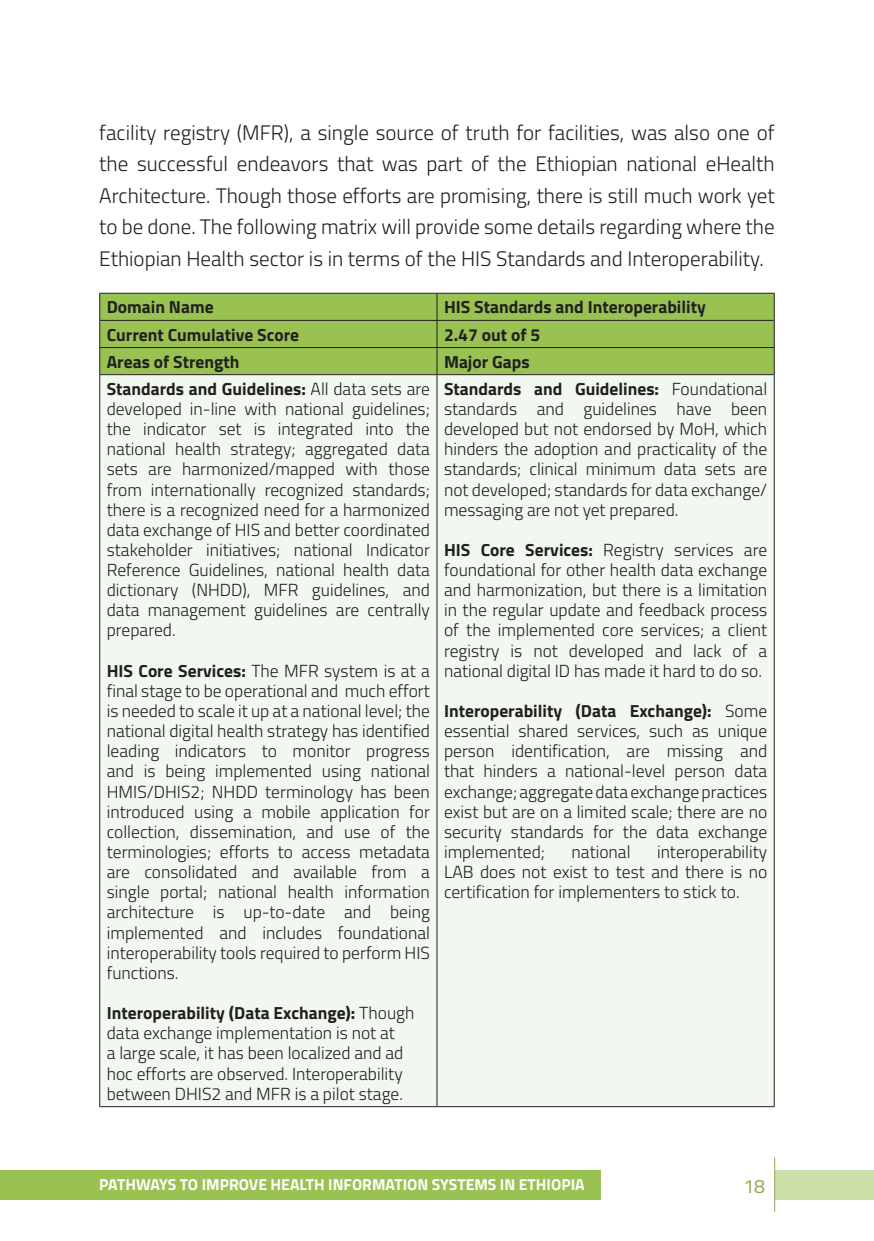
<style>
.page{position:relative;width:874px;height:1241px;background:#fff}
.page>*{position:absolute;margin:0;border:0;box-sizing:border-box;transform-origin:0 0}
.t1{font:300 21px/31.5px "Titillium";color:#231f20;text-align:justify}
.t2{font:19.25px "Titillium";color:#8fa655}
.t3{font:300 17.5px/20.1px "Titillium";color:#231f20;text-align:justify}
.t4{font:700 17.5px "Titillium";color:#231f20}
.t5{font:700 15.75px "Titillium";color:#fff}
.s1{font-weight:700}
</style>
<div class="page">
<div style="left:0;top:1169px;width:600px;height:30px;background:#99c253"></div>
<div style="left:774px;top:1169px;width:99px;height:30px;background:#cce0a9"></div>
<hr style="left:773px;top:1157px;width:1px;height:54px;background:#8fa655">
<div style="left:100px;top:294px;width:673px;height:80px;background:#99c253"></div>
<div style="left:100px;top:375px;width:673px;height:730px;background:#f1f8ef"></div>
<hr style="left:99px;top:293px;width:338px;height:1px;background:#231f20">
<hr style="left:437px;top:293px;width:337px;height:1px;background:#231f20">
<hr style="left:99px;top:320px;width:338px;height:1px;background:#231f20">
<hr style="left:437px;top:320px;width:337px;height:1px;background:#231f20">
<hr style="left:99px;top:347px;width:338px;height:1px;background:#231f20">
<svg style="left:99px;top:293px;width:1px;height:81px"></svg>
<hr style="left:437px;top:347px;width:337px;height:1px;background:#231f20">
<svg style="left:436px;top:293px;width:1px;height:81px"></svg>
<svg style="left:773px;top:293px;width:1px;height:81px"></svg>
<hr style="left:99px;top:374px;width:338px;height:1px;background:#231f20">
<hr style="left:99px;top:375px;width:1px;height:730px;background:#231f20">
<hr style="left:437px;top:374px;width:337px;height:1px;background:#231f20">
<hr style="left:436px;top:375px;width:1px;height:730px;background:#231f20">
<hr style="left:773px;top:375px;width:1px;height:730px;background:#231f20">
<hr style="left:99px;top:1105px;width:338px;height:1px;background:#231f20">
<hr style="left:437px;top:1105px;width:337px;height:1px;background:#231f20">
<p class="t1" style="left:99px;top:116px;width:676px">facility registry (MFR), a single source of truth for facilities, was also one of the successful endeavors that was part of the Ethiopian national eHealth Architecture. Though those efforts are promising, there is still much work yet to be done. The following matrix will provide some details regarding where the Ethiopian Health sector is in terms of the HIS Standards and Interoperability.</p>
<p class="t4" style="left:107px;top:294px;width:108px">Domain Name</p>
<p class="t4" style="left:444px;top:294px;width:263px">HIS Standards and Interoperability</p>
<p class="t4" style="left:107px;top:321px;width:194px">Current Cumulative Score</p>
<p class="t4" style="left:444px;top:321px;width:98px">2.47 out of 5</p>
<p class="t4" style="left:107px;top:348px;width:134px">Areas of Strength</p>
<p class="t4" style="left:444px;top:348px;width:87px">Major Gaps</p>
<p class="t3" style="left:107px;top:378px;width:324px"><span class="s1">Standards and Guidelines:</span> All data sets are developed in-line with national guidelines; the indicator set is integrated into the national health strategy; aggregated data sets are harmonized/mapped with those from internationally recognized standards; there is a recognized need for a harmonized data exchange of HIS and better coordinated stakeholder initiatives; national Indicator Reference Guidelines, national health data dictionary (NHDD), MFR guidelines, and data management guidelines are centrally prepared.</p>
<p class="t3" style="left:107px;top:659px;width:324px"><span class="s1">HIS Core Services:</span> The MFR system is at a final stage to be operational and much effort is needed to scale it up at a national level; the national digital health strategy has identified leading indicators to monitor progress and is being implemented using national HMIS/DHIS2; NHDD terminology has been introduced using a mobile application for collection, dissemination, and use of the terminologies; efforts to access metadata are consolidated and available from a single portal; national health information architecture is up-to-date and being implemented and includes foundational interoperability tools required to perform HIS functions.</p>
<p class="t3" style="left:107px;top:1001px;width:309px;text-align:left"><span class="s1">Interoperability (Data Exchange):</span> Though data exchange implementation is not at<br>a large scale, it has been localized and ad hoc efforts are observed. Interoperability between DHIS2 and MFR is a pilot stage.</p>
<p class="t3" style="left:444px;top:378px;width:324px"><span class="s1">Standards and Guidelines:</span> Foundational standards and guidelines have been developed but not endorsed by MoH, which hinders the adoption and practicality of the standards; clinical minimum data sets are not developed; standards for data exchange/ messaging are not yet prepared.</p>
<p class="t3" style="left:444px;top:539px;width:324px"><span class="s1">HIS Core Services:</span> Registry services are foundational for other health data exchange and harmonization, but there is a limitation in the regular update and feedback process of the implemented core services; a client registry is not developed and lack of a national digital ID has made it hard to do so.</p>
<p class="t3" style="left:444px;top:700px;width:324px"><span class="s1">Interoperability (Data Exchange):</span> Some essential shared services, such as unique person identification, are missing and that hinders a national-level person data exchange; aggregate data exchange practices exist but are on a limited scale; there are no security standards for the data exchange implemented;</p>
<p class="t3" style="left:444px;top:840px;width:324px;text-indent:213px">interoperability LAB does not exist to test and there is no certification for implementers to stick to.</p>
<p class="t3" style="left:571px;top:840px;width:60px">national</p>
<p class="t5" style="left:99px;top:1172px;width:486px">PATHWAYS TO IMPROVE HEALTH INFORMATION SYSTEMS IN ETHIOPIA</p>
<p class="t2" style="left:743px;top:1171px;width:23px">18</p>
</div>
